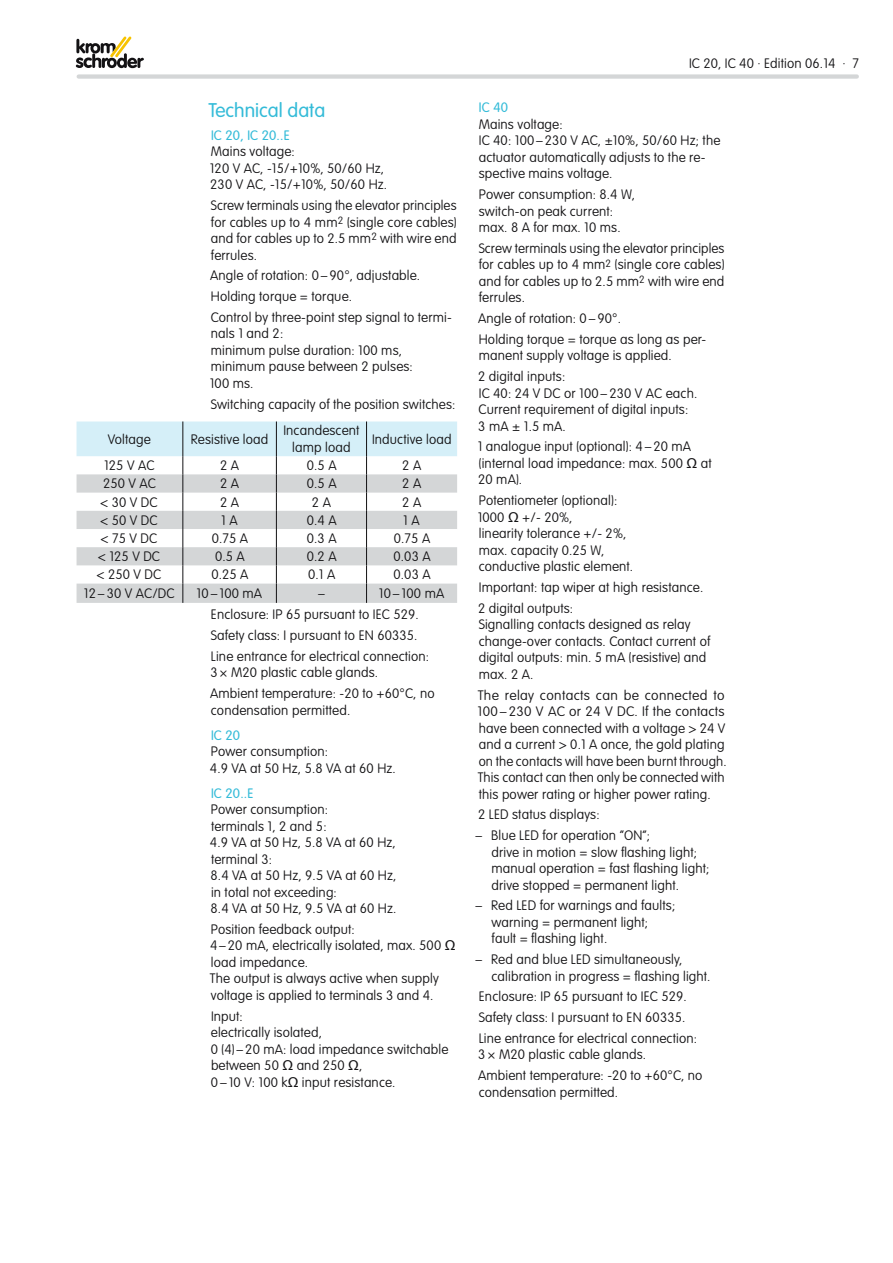
<style>
.page{position:relative;width:893px;height:1263px;background:#fff}
.page>*{position:absolute;margin:0;border:0;box-sizing:border-box;transform-origin:0 0}
.t1{font:300 19.5px "VAG Rounded Std";color:#34bbd8}
.t2{font:100 13.5px/16.5px "VAG Rounded Std";letter-spacing:.01em;color:#131214}
.t3{font:300 13.5px "VAG Rounded Std";letter-spacing:.01em;color:#34bbd8}
.s1{font-family:"Lucida Grande";font-weight:400}
</style>
<div class="page">
<svg style="left:76px;top:36px;width:68px;height:32px"></svg>
<div style="left:79px;top:74px;width:778px;height:5px;background:#d4d6d7"></div>
<svg style="left:77px;top:421px;width:380px;height:182px"></svg>
<h1 class="t1" style="left:209px;top:99px;width:118px">Technical data</h1>
<p class="t3" style="left:211px;top:127px;width:80px">IC 20, IC 20..E</p>
<p class="t2" style="left:210px;top:144px;width:179px">Mains voltage:<br>120 V AC, -15/+10%, 50/60 Hz,<br>230 V AC, -15/+10%, 50/60 Hz.</p>
<p class="t2" style="left:211px;top:198px;width:247px;text-align:justify">Screw terminals using the elevator principles for cables up to 4 mm<sup>2</sup> (single core cables) and for cables up to 2.5 mm<sup>2</sup> with wire end ferrules.</p>
<p class="t2" style="left:210px;top:266px;width:243px;line-height:20.7px">Angle of rotation: 0 – 90°, adjustable.<br>Holding torque = torque.<br>Control by three-point step signal to termi-</p>
<p class="t2" style="left:210px;top:326px;width:205px">nals 1 and 2:<br>minimum pulse duration: 100 ms, minimum pause between 2 pulses:<br>100 ms.</p>
<p class="t2" style="left:211px;top:396px;width:246px">Switching capacity of the position switches:</p>
<p class="t2" style="left:108px;top:431px;width:45px">Voltage</p>
<p class="t2" style="left:191px;top:431px;width:79px">Resistive load</p>
<p class="t2" style="left:283px;top:423px;width:78px;text-align:center">Incandescent lamp load</p>
<p class="t2" style="left:372px;top:431px;width:81px">Inductive load</p>
<p class="t2" style="left:104px;top:458px;width:52px">125 V AC</p>
<p class="t2" style="left:220px;top:458px;width:21px">2 A</p>
<p class="t2" style="left:307px;top:458px;width:31px">0.5 A</p>
<p class="t2" style="left:402px;top:458px;width:21px">2 A</p>
<p class="t2" style="left:103px;top:476px;width:54px">250 V AC</p>
<p class="t2" style="left:220px;top:476px;width:21px">2 A</p>
<p class="t2" style="left:307px;top:476px;width:31px">0.5 A</p>
<p class="t2" style="left:402px;top:476px;width:21px">2 A</p>
<p class="t2" style="left:100px;top:494px;width:59px">&lt; 30 V DC</p>
<p class="t2" style="left:220px;top:494px;width:21px">2 A</p>
<p class="t2" style="left:312px;top:494px;width:21px">2 A</p>
<p class="t2" style="left:402px;top:494px;width:21px">2 A</p>
<p class="t2" style="left:100px;top:512px;width:59px">&lt; 50 V DC</p>
<p class="t2" style="left:221px;top:512px;width:18px">1 A</p>
<p class="t2" style="left:307px;top:512px;width:31px">0.4 A</p>
<p class="t2" style="left:403px;top:512px;width:18px">1 A</p>
<p class="t2" style="left:101px;top:530px;width:58px">&lt; 75 V DC</p>
<p class="t2" style="left:212px;top:530px;width:38px">0.75 A</p>
<p class="t2" style="left:307px;top:530px;width:31px">0.3 A</p>
<p class="t2" style="left:394px;top:530px;width:38px">0.75 A</p>
<p class="t2" style="left:98px;top:549px;width:64px">&lt; 125 V DC</p>
<p class="t2" style="left:215px;top:549px;width:31px">0.5 A</p>
<p class="t2" style="left:307px;top:549px;width:31px">0.2 A</p>
<p class="t2" style="left:394px;top:549px;width:39px">0.03 A</p>
<p class="t2" style="left:96px;top:567px;width:66px">&lt; 250 V DC</p>
<p class="t2" style="left:211px;top:567px;width:39px">0.25 A</p>
<p class="t2" style="left:308px;top:567px;width:29px">0.1 A</p>
<p class="t2" style="left:394px;top:567px;width:39px">0.03 A</p>
<p class="t2" style="left:84px;top:585px;width:92px">12 – 30 V AC/DC</p>
<p class="t2" style="left:197px;top:585px;width:67px">10 – 100 mA</p>
<p class="t2" style="left:318px;top:585px;width:8px">–</p>
<p class="t2" style="left:211px;top:583px;width:235px;line-height:21.1px;text-indent:168px">10 – 100 mA<br>Enclosure: IP 65 pursuant to IEC 529.<br>Safety class: I pursuant to EN 60335.<br>Line entrance for electrical connection:</p>
<p class="t2" style="left:210px;top:663px;width:226px;line-height:20.7px">3× M20 plastic cable glands.<br>Ambient temperature: -20 to +60°C, no</p>
<p class="t2" style="left:211px;top:702px;width:141px">condensation permitted.</p>
<p class="t3" style="left:211px;top:727px;width:31px">IC 20</p>
<p class="t2" style="left:210px;top:744px;width:187px">Power consumption:<br>4.9 VA at 50 Hz, 5.8 VA at 60 Hz.</p>
<p class="t3" style="left:211px;top:785px;width:44px">IC 20..E</p>
<p class="t2" style="left:210px;top:802px;width:188px">Power consumption:<br>terminals 1, 2 and 5:<br>4.9 VA at 50 Hz, 5.8 VA at 60 Hz, terminal 3:<br>8.4 VA at 50 Hz, 9.5 VA at 60 Hz, in total not exceeding:<br>8.4 VA at 50 Hz, 9.5 VA at 60 Hz.</p>
<p class="t2" style="left:210px;top:921px;width:247px">Position feedback output:<br>4 – 20 mA, electrically isolated, max. 500 <span class="s1">Ω </span>load impedance.<br>The output is always active when supply voltage is applied to terminals 3 and 4.</p>
<p class="t2" style="left:211px;top:1008px;width:239px">Input:<br>electrically isolated,<br>0 (4) – 20 mA: load impedance switchable between 50 <span class="s1">Ω</span> and 250 <span class="s1">Ω</span>,<br>0 – 10 V: 100 k<span class="s1">Ω</span> input resistance.</p>
<p class="t2" style="left:689px;top:56px;width:171px">IC 20, IC 40 · Edition 06.14 · 7</p>
<p class="t3" style="left:479px;top:100px;width:31px">IC 40</p>
<p class="t2" style="left:479px;top:116px;width:243px">Mains voltage:<br>IC 40: 100 – 230 V AC, ±10%, 50/60 Hz; the actuator automatically adjusts to the re&shy;spective mains voltage.</p>
<p class="t2" style="left:479px;top:187px;width:158px">Power consumption: 8.4 W, switch-on peak current: max. 8 A for max. 10 ms.</p>
<p class="t2" style="left:479px;top:240px;width:247px;text-align:justify">Screw terminals using the elevator principles for cables up to 4 mm<sup>2</sup> (single core cables) and for cables up to 2.5 mm<sup>2</sup> with wire end ferrules.</p>
<p class="t2" style="left:478px;top:309px;width:230px;line-height:20.7px">Angle of rotation: 0 – 90°.<br>Holding torque = torque as long as per-</p>
<p class="t2" style="left:478px;top:346px;width:195px;line-height:20.7px">manent supply voltage is applied.<br>2 digital inputs:</p>
<p class="t2" style="left:478px;top:385px;width:220px">IC 40: 24 V DC or 100 – 230 V AC each.<br>Current requirement of digital inputs:<br>3 mA ± 1.5 mA.</p>
<p class="t2" style="left:478px;top:439px;width:235px">1 analogue input (optional): 4 – 20 mA (internal load impedance: max. 500 <span class="s1">Ω</span> at<br>20 mA).</p>
<p class="t2" style="left:478px;top:493px;width:157px">Potentiometer (optional):<br>1000 <span class="s1">Ω</span> +/- 20%,<br>linearity tolerance +/- 2%, max. capacity 0.25 W, conductive plastic element.</p>
<p class="t2" style="left:478px;top:577px;width:227px;line-height:20.7px">Important: tap wiper at high resistance.<br>2 digital outputs:</p>
<p class="t2" style="left:479px;top:617px;width:233px">Signalling contacts designed as relay change-over contacts. Contact current of digital outputs: min. 5 mA (resistive) and max. 2 A.</p>
<p class="t2" style="left:478px;top:687px;width:251px">The relay contacts can be connected to 100 – 230 V AC or 24 V DC. If the contacts have been connected with a voltage &gt; 24 V and a current &gt; 0.1 A once, the gold plating on the contacts will have been burnt through.<br>This contact can then only be connected with this power rating or higher power rating.</p>
<p class="t2" style="left:478px;top:807px;width:123px">2 LED status displays:</p>
<p class="t2" style="left:491px;top:827px;width:219px;text-indent:-16px">– Blue LED for operation “ON”;<br>drive in motion = slow flashing light; manual operation = fast flashing light; drive stopped = permanent light.</p>
<p class="t2" style="left:491px;top:898px;width:185px;text-indent:-16px">– Red LED for warnings and faults; warning = permanent light; fault = flashing light.</p>
<p class="t2" style="left:491px;top:951px;width:220px;text-indent:-16px">– Red and blue LED simultaneously, calibration in progress = flashing light.</p>
<p class="t2" style="left:479px;top:987px;width:220px;line-height:20.7px">Enclosure: IP 65 pursuant to IEC 529.<br>Safety class: I pursuant to EN 60335.<br>Line entrance for electrical connection:</p>
<p class="t2" style="left:478px;top:1045px;width:226px;line-height:20.7px">3× M20 plastic cable glands.<br>Ambient temperature: -20 to +60°C, no</p>
<p class="t2" style="left:479px;top:1084px;width:141px">condensation permitted.</p>
</div>
